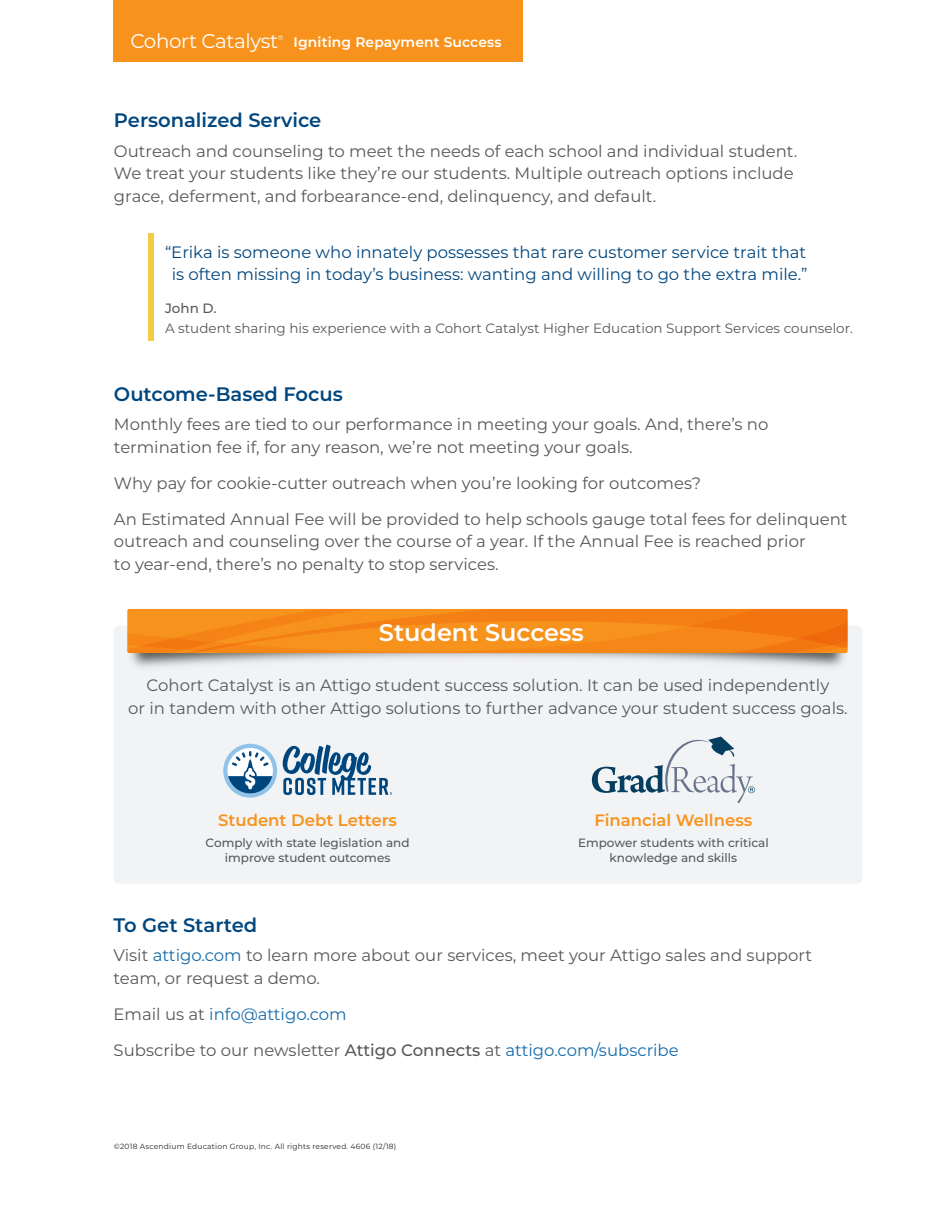
<style>
.page{position:relative;width:945px;height:1215px;background:#fff}
.page>*{position:absolute;margin:0;border:0;box-sizing:border-box;transform-origin:0 0}
.t1{font:600 24px "Montserrat";color:#fff}
.body_copy{font:19.8px "Montserrat";letter-spacing:-.02em;color:#fff}
.Body_Copy_Chart{font:600 19.5px "Montserrat";color:#00467e}
.Body_Copy_Final{font:16.5px/22.5px "Montserrat";color:#57585a}
.Body_Copy_Chart-2{font:16.5px/22.5px "Montserrat";color:#00467e;text-align:center}
.Body_Copy_Final-2{font:600 16.5px "Montserrat";color:#f7931d}
.Body_Copy_Final-3{font:16.5px "Montserrat";color:#156cac}
.body_copy-2{font:600 13.8px "Montserrat";letter-spacing:.01em;color:#fff}
.Body_Copy_Final-4{font:13.5px/19.5px "Montserrat";color:#57585a}
.Body_Copy_Chart-3{font:500 12px/14.4px "Montserrat";color:#57585a;text-align:center}
.t2{font:7.5px "Montserrat";letter-spacing:.03em;color:#231f20}
.body_copy-3{font:7.05px "Montserrat";color:#fff}
.s1{font-weight:500}
.s2{color:#156cac}
.s3{color:#57585a}
</style>
<div class="page">
<div style="left:114px;top:0;width:409px;height:62px;background:#f7931d"></div>
<div style="left:148px;top:233px;width:6px;height:108px;background:#f2cd44"></div>
<div style="left:114px;top:626px;width:748px;height:258px;background:#f2f3f4;border-radius:5px"></div>
<svg style="left:592px;top:737px;width:163px;height:66px"></svg>
<img style="left:114px;top:627px;width:732px;height:40px">
<svg style="left:127px;top:609px;width:721px;height:44px"></svg>
<svg style="left:223px;top:744px;width:54px;height:54px"></svg>
<svg style="left:283px;top:745px;width:109px;height:50px"></svg>
<p class="body_copy" style="left:131px;top:27px;width:149px">Cohort Catalyst</p>
<p class="body_copy-2" style="left:294px;top:33px;width:209px">Igniting Repayment Success</p>
<p class="body_copy-3" style="left:278px;top:32px;width:7px">®</p>
<p class="Body_Copy_Chart" style="left:114px;top:107px;width:209px">Personalized Service</p>
<p class="Body_Copy_Final" style="left:114px;top:139px;width:685px">Outreach and counseling to meet the needs of each school and individual student.<br>We treat your students like they’re our students. Multiple outreach options include grace, deferment, and forbearance-end, delinquency, and default.</p>
<p class="Body_Copy_Chart-2" style="left:165px;top:240px;width:644px">“Erika is someone who innately possesses that rare customer service trait that is often missing in today’s business: wanting and willing to go the extra mile.”</p>
<p class="Body_Copy_Final-4" style="left:165px;top:298px;width:689px"><span class="s1">John D.<br></span>A student sharing his experience with a Cohort Catalyst Higher Education Support Services counselor.</p>
<p class="Body_Copy_Chart" style="left:114px;top:380px;width:230px">Outcome-Based Focus</p>
<p class="Body_Copy_Final" style="left:114px;top:413px;width:656px">Monthly fees are tied to our performance in meeting your goals. And, there’s no termination fee if, for any reason, we’re not meeting your goals.</p>
<p class="Body_Copy_Final" style="left:114px;top:471px;width:589px">Why pay for cookie-cutter outreach when you’re looking for outcomes?</p>
<p class="Body_Copy_Final" style="left:114px;top:507px;width:735px">An Estimated Annual Fee will be provided to help schools gauge total fees for delinquent outreach and counseling over the course of a year. If the Annual Fee is reached prior<br>to year-end, there’s no penalty to stop services.</p>
<p class="t1" style="left:379px;top:615px;width:206px">Student Success</p>
<p class="Body_Copy_Final" style="left:128px;top:673px;width:721px;text-align:center">Cohort Catalyst is an Attigo student success solution. It can be used independently<br>or in tandem with other Attigo solutions to further advance your student success goals.</p>
<p class="Body_Copy_Final-2" style="left:218px;top:808px;width:181px">Student Debt Letters</p>
<p class="Body_Copy_Chart-3" style="left:206px;top:835px;width:205px">Comply with state legislation and improve student outcomes</p>
<p class="Body_Copy_Final-2" style="left:594px;top:808px;width:159px">Financial Wellness</p>
<p class="Body_Copy_Chart-3" style="left:578px;top:835px;width:192px">Empower students with critical knowledge and skills</p>
<p class="Body_Copy_Chart" style="left:114px;top:911px;width:145px">To Get Started</p>
<p class="Body_Copy_Final" style="left:114px;top:943px;width:700px">Visit <span class="s2">attigo.com</span> to learn more about our services, meet your Attigo sales and support team, or request a demo.</p>
<p class="Body_Copy_Final-3" style="left:114px;top:1002px;width:235px"><span class="s3">Email us at</span> info@attigo.com</p>
<p class="Body_Copy_Final" style="left:114px;top:1038px;width:567px">Subscribe to our newsletter <span class="s1">Attigo Connects</span> at <span class="s2">attigo.com/subscribe</span></p>
<p class="t2" style="left:114px;top:1142px;width:284px">©2018 Ascendium Education Group, Inc. All rights reserved. 4606 (12/18)</p>
</div>
